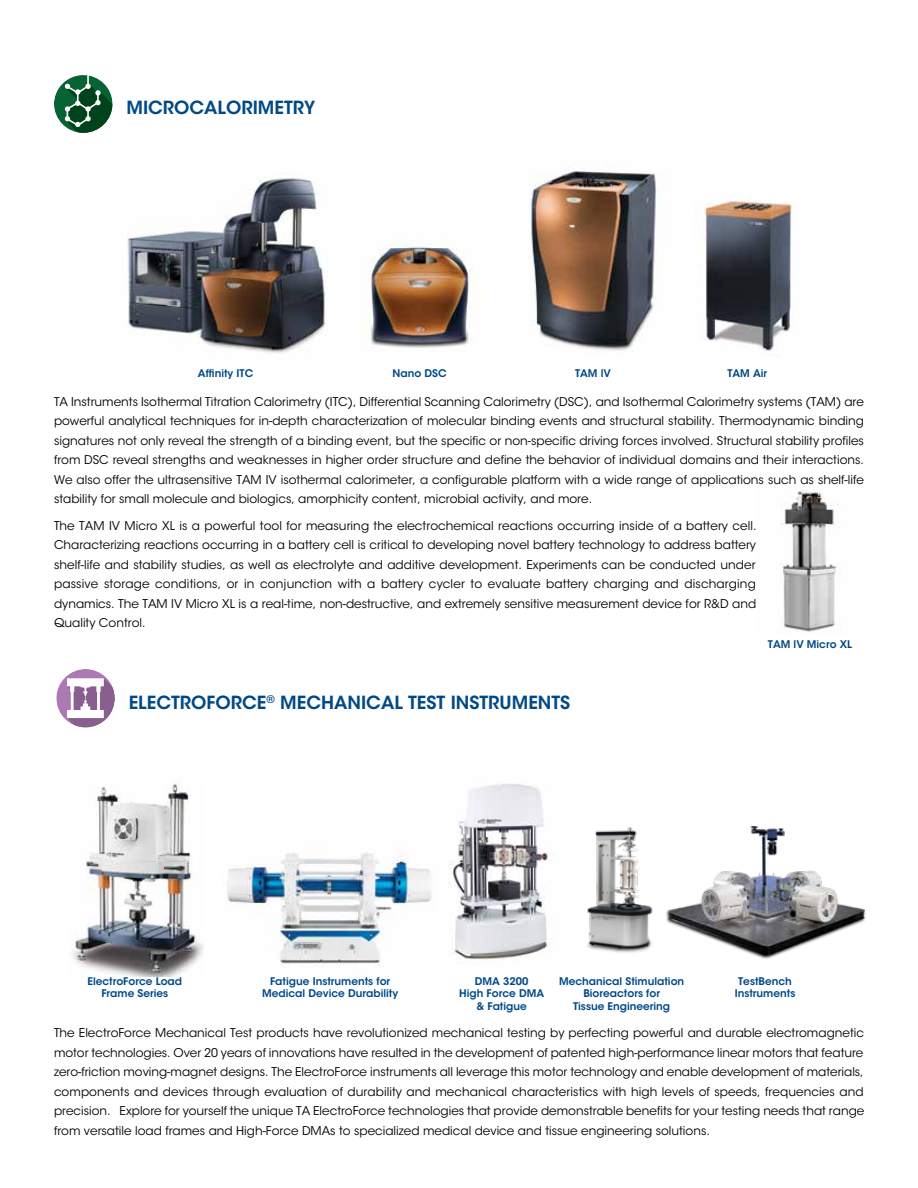
<style>
.page{position:relative;width:918px;height:1188px;background:#fff}
.page>*{position:absolute;margin:0;border:0;box-sizing:border-box;transform-origin:0 0}
.t1{font:600 18px "ITC Avant Garde Std";color:#004987}
.t2{font:12px/19.5px "ITC Avant Garde Std";color:#000;text-align:justify}
.t3{font:600 10.5px/12.6px "ITC Avant Garde Std";color:#004987;text-align:center}
</style>
<div class="page">
<svg style="left:54px;top:75px;width:59px;height:58px"></svg>
<img style="left:127px;top:178px;width:199px;height:175px">
<img style="left:364px;top:242px;width:109px;height:106px">
<img style="left:780px;top:489px;width:61px;height:144px">
<img style="left:695px;top:201px;width:100px;height:155px">
<img style="left:530px;top:171px;width:127px;height:180px">
<img style="left:73px;top:779px;width:131px;height:198px">
<div style="left:56px;top:669px;width:59px;height:59px;background:#ad79b4;border-radius:50%"></div>
<svg style="left:67px;top:678px;width:48px;height:50px"></svg>
<img style="left:227px;top:852px;width:205px;height:115px">
<img style="left:666px;top:826px;width:201px;height:133px">
<img style="left:449px;top:784px;width:103px;height:180px">
<img style="left:587px;top:827px;width:66px;height:126px">
<h1 class="t1" style="left:126px;top:96px;width:190px">MICROCALORIMETRY</h1>
<p class="t3" style="left:198px;top:367px;width:57px">Affinity ITC</p>
<p class="t3" style="left:393px;top:367px;width:56px">Nano DSC</p>
<p class="t3" style="left:575px;top:367px;width:37px">TAM lV</p>
<p class="t3" style="left:727px;top:367px;width:41px">TAM Air</p>
<p class="t2" style="left:54px;top:392px;width:812px">TA Instruments Isothermal Titration Calorimetry (ITC), Differential Scanning Calorimetry (DSC), and Isothermal Calorimetry systems (TAM) are powerful analytical techniques for in-depth characterization of molecular binding events and structural stability. Thermodynamic binding signatures not only reveal the strength of a binding event, but the specific or non-specific driving forces involved. Structural stability profiles from DSC reveal strengths and weaknesses in higher order structure and define the behavior of individual domains and their interactions.<br>We also offer the ultrasensitive TAM IV isothermal calorimeter, a configurable platform with a wide range of applications such as shelf-life stability for small molecule and biologics, amorphicity content, microbial activity, and more.</p>
<p class="t2" style="left:54px;top:516px;width:704px">The TAM IV Micro XL is a powerful tool for measuring the electrochemical reactions occurring inside of a battery cell.<br>Characterizing reactions occurring in a battery cell is critical to developing novel battery technology to address battery shelf-life and stability studies, as well as electrolyte and additive development. Experiments can be conducted under passive storage conditions, or in conjunction with a battery cycler to evaluate battery charging and discharging dynamics. The TAM IV Micro XL is a real-time, non-destructive, and extremely sensitive measurement device for R&amp;D and Quality Control.</p>
<h1 class="t1" style="left:129px;top:691px;width:443px">ELECTROFORCE<sup>®</sup> MECHANICAL TEST INSTRUMENTS</h1>
<p class="t3" style="left:768px;top:637px;width:86px">TAM lV Micro XL</p>
<p class="t3" style="left:87px;top:975px;width:96px">ElectroForce Load<br>Frame Series</p>
<p class="t3" style="left:459px;top:975px;width:86px">DMA 3200<br>High Force DMA &amp; Fatigue</p>
<p class="t3" style="left:735px;top:975px;width:62px">TestBench<br>Instruments</p>
<p class="t3" style="left:262px;top:975px;width:138px">Fatigue Instruments for<br>Medical Device Durability</p>
<p class="t3" style="left:559px;top:975px;width:127px">Mechanical Stimulation<br>Bioreactors for<br>Tissue Engineering</p>
<p class="t2" style="left:54px;top:1023px;width:812px">The ElectroForce Mechanical Test products have revolutionized mechanical testing by perfecting powerful and durable electromagnetic motor technologies. Over 20 years of innovations have resulted in the development of patented high-performance linear motors that feature zero-friction moving-magnet designs. The ElectroForce instruments all leverage this motor technology and enable development of materials, components and devices through evaluation of durability and mechanical characteristics with high levels of speeds, frequencies and precision. Explore for yourself the unique TA ElectroForce technologies that provide demonstrable benefits for your testing needs that range from versatile load frames and High-Force DMAs to specialized medical device and tissue engineering solutions.</p>
</div>
